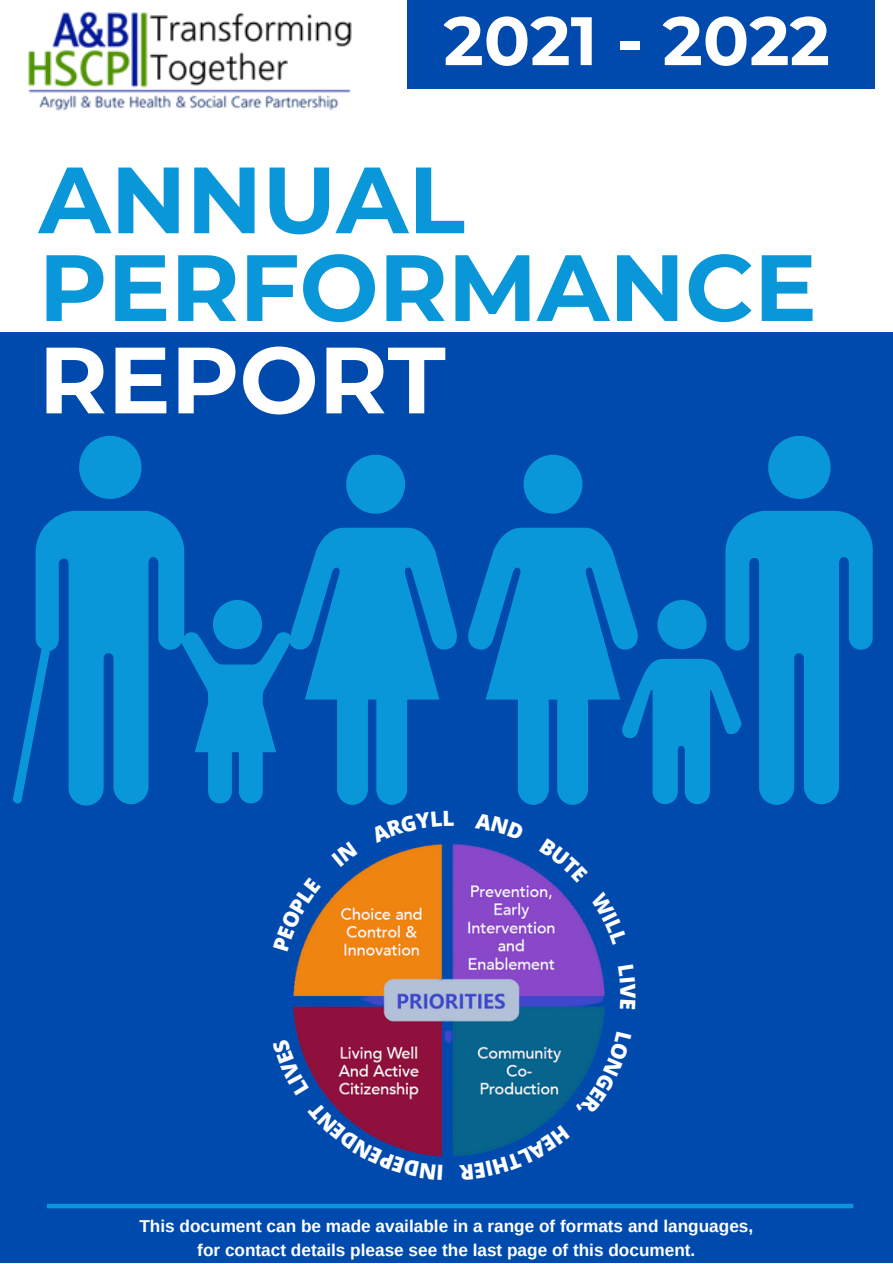
<style>
.page{position:relative;width:893px;height:1264px;background:#fff}
.page>*{position:absolute;margin:0;border:0;box-sizing:border-box;transform-origin:0 0}
.t1{font:700 93.75px/87.8px "Montserrat";color:#0a97d9}
.t2{font:700 93.75px "Montserrat";color:#fff}
.t3{font:700 68.4px "Montserrat";color:#fff}
.t4{font:700 17.25px/23.5px "Arimo";color:#fff;text-align:center}
</style>
<div class="page">
<div style="left:0;top:332px;width:892px;height:930px;background:#004aad"></div>
<div style="left:768px;top:436px;width:62px;height:63px;background:#0a97d9;border-radius:50%"></div>
<svg style="left:346px;top:455px;width:59px;height:56px"></svg>
<div style="left:523px;top:455px;width:59px;height:58px;background:#0a97d9;border-radius:50%"></div>
<svg style="left:468px;top:527px;width:153px;height:277px;fill:#0a97d9"></svg>
<svg style="left:13px;top:511px;width:444px;height:294px;fill:#0a97d9"></svg>
<svg style="left:621px;top:511px;width:252px;height:293px"></svg>
<div style="left:79px;top:436px;width:62px;height:63px;background:#0a97d9;border-radius:50%"></div>
<svg style="left:213px;top:600px;width:49px;height:49px"></svg>
<div style="left:407px;top:0;width:467px;height:89px;background:#004aad"></div>
<img style="left:28px;top:11px;width:324px;height:100px">
<div style="left:47px;top:1203px;width:806px;height:5px;background:#0a97d9"></div>
<img style="left:293px;top:843px;width:312px;height:314px">
<svg style="left:293px;top:877px;width:28px;height:74px"></svg>
<svg style="left:331px;top:843px;width:27px;height:23px"></svg>
<svg style="left:539px;top:843px;width:49px;height:39px"></svg>
<svg style="left:590px;top:891px;width:15px;height:53px"></svg>
<svg style="left:575px;top:1031px;width:30px;height:83px"></svg>
<svg style="left:459px;top:1124px;width:111px;height:33px"></svg>
<svg style="left:307px;top:1101px;width:135px;height:56px"></svg>
<svg style="left:293px;top:1038px;width:16px;height:57px"></svg>
<h2 class="t3" style="left:443px;top:-1px;width:388px">2021 - 2022</h2>
<h1 class="t1" style="left:39px;top:156px;width:779px">ANNUAL<br>PERFORMANCE</h1>
<h1 class="t2" style="left:39px;top:322px;width:408px">REPORT</h1>
<p class="t4" style="left:139px;top:1214px;width:615px">This document can be made available in a range of formats and languages, for contact details please see the last page of this document.</p>
</div>
